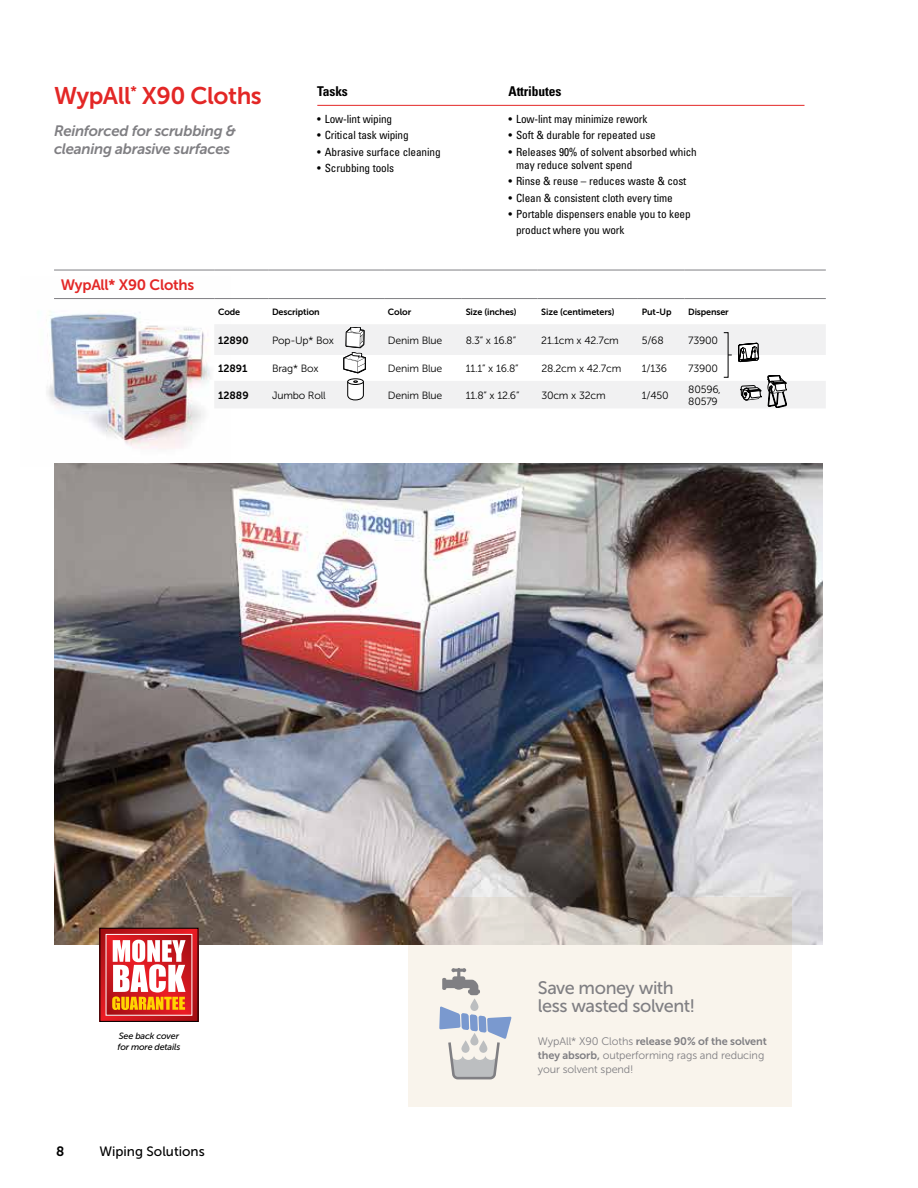
<style>
.page{position:relative;width:918px;height:1188px;background:#fff}
.page>*{position:absolute;margin:0;border:0;box-sizing:border-box;transform-origin:0 0}
.t1{font:24px "Museo Sans 700";letter-spacing:-.02em;color:#e32726}
.t2{font:18.15px/18px "Museo Sans 500";letter-spacing:-.025em;color:#807f83}
.t3{font:italic 15px/18px "Museo Sans 700";letter-spacing:-.02em;color:#807f83}
.t4{font:15px "Museo Sans 700";letter-spacing:-.02em;color:#e32726}
.t5{font:700 condensed 13.5px "Univers LT Std";letter-spacing:-.01em;color:#000}
.t6{font:13.5px "Museo Sans 500";color:#000}
.t7{font:13.5px "Museo Sans 700";color:#000}
.t8{font:condensed 11.25px/13.5px "Univers LT Std";letter-spacing:-.01em;color:#000}
.t9{font:10.95px/14.1px "Museo Sans 300";letter-spacing:-.01em;color:#807f83}
.t10{font:10.95px "Museo Sans 700";letter-spacing:-.01em;color:#807f83}
.t11{font:10.5px/12px "Museo Sans 300";letter-spacing:-.02em;color:#000}
.t12{font:10.5px "Museo Sans 700";color:#000}
.t13{font:9px "Museo Sans 700";letter-spacing:-.015em;color:#000}
.t14{font:italic 9px/10.5px "Museo Sans 500";letter-spacing:-.02em;color:#000}
.s1{font-family:"Museo Sans 300"}
.s2{font-family:"Museo Sans 700"}
</style>
<div class="page">
<img style="left:47px;top:312px;width:163px;height:137px">
<svg style="left:214px;top:324px;width:612px;height:84px;fill:#f1f1f2"></svg>
<hr style="left:54px;top:270px;width:160px;height:1px;background:#807f83">
<hr style="left:214px;top:270px;width:54px;height:1px;background:#807f83">
<hr style="left:268px;top:270px;width:116px;height:1px;background:#807f83">
<hr style="left:384px;top:270px;width:78px;height:1px;background:#807f83">
<hr style="left:462px;top:270px;width:75px;height:1px;background:#807f83">
<hr style="left:537px;top:270px;width:101px;height:1px;background:#807f83">
<hr style="left:638px;top:270px;width:46px;height:1px;background:#807f83">
<hr style="left:684px;top:270px;width:142px;height:1px;background:#807f83">
<hr style="left:462px;top:298px;width:75px;height:1px;background:#807f83">
<hr style="left:54px;top:298px;width:160px;height:1px;background:#807f83">
<hr style="left:214px;top:298px;width:54px;height:1px;background:#807f83">
<hr style="left:268px;top:298px;width:116px;height:1px;background:#807f83">
<hr style="left:384px;top:298px;width:78px;height:1px;background:#807f83">
<hr style="left:537px;top:298px;width:101px;height:1px;background:#807f83">
<hr style="left:638px;top:298px;width:46px;height:1px;background:#807f83">
<hr style="left:684px;top:298px;width:142px;height:1px;background:#807f83">
<svg style="left:343px;top:327px;width:23px;height:46px"></svg>
<div style="left:347px;top:379px;width:17px;height:6px;border:1px solid #000;border-radius:50%"></div>
<svg style="left:347px;top:381px;width:17px;height:19px"></svg>
<svg style="left:738px;top:343px;width:22px;height:20px"></svg>
<svg style="left:740px;top:385px;width:22px;height:15px"></svg>
<svg style="left:768px;top:375px;width:19px;height:33px"></svg>
<hr style="left:317px;top:105px;width:488px;height:1px;background:#e32726">
<img style="left:54px;top:463px;width:768px;height:482px">
<svg style="left:408px;top:897px;width:383px;height:210px;background:#ebe5dd"></svg>
<svg style="left:439px;top:968px;width:73px;height:112px;background:#d4d5d8"></svg>
<svg style="left:101px;top:930px;width:96px;height:90px;background:#ce373c"></svg>
<div style="left:99px;top:928px;width:100px;height:94px;border:1px solid #000"></div>
<svg style="left:108px;top:936px;width:82px;height:77px"></svg>
<svg style="left:112px;top:940px;width:74px;height:70px"></svg>
<h1 class="t1" style="left:54px;top:83px;width:209px">WypAll<sup>*</sup> X90 Cloths</h1>
<h3 class="t3" style="left:54px;top:122px;width:184px">Reinforced for scrubbing &amp; cleaning abrasive surfaces</h3>
<h3 class="t4" style="left:61px;top:276px;width:135px">WypAll* X90 Cloths</h3>
<p class="t5" style="left:317px;top:83px;width:32px">Tasks</p>
<p class="t8" style="left:317px;top:112px;width:76px">• Low-lint wiping</p>
<p class="t8" style="left:317px;top:129px;width:93px">• Critical task wiping</p>
<p class="t8" style="left:317px;top:145px;width:125px">• Abrasive surface cleaning</p>
<p class="t8" style="left:317px;top:161px;width:78px">• Scrubbing tools</p>
<p class="t5" style="left:509px;top:83px;width:54px">Attributes</p>
<p class="t8" style="left:509px;top:112px;width:140px">• Low-lint may minimize rework</p>
<p class="t8" style="left:509px;top:129px;width:149px">• Soft &amp; durable for repeated use</p>
<p class="t8" style="left:516px;top:145px;width:182px;text-indent:-8px">• Releases 90% of solvent absorbed which may reduce solvent spend</p>
<p class="t8" style="left:509px;top:174px;width:179px">• Rinse &amp; reuse – reduces waste &amp; cost</p>
<p class="t8" style="left:509px;top:191px;width:166px">• Clean &amp; consistent cloth every time</p>
<p class="t8" style="left:516px;top:205px;width:176px;line-height:16.5px;text-indent:-8px">• Portable dispensers enable you to keep product where you work</p>
<p class="t13" style="left:218px;top:307px;width:24px">Code</p>
<p class="t13" style="left:272px;top:307px;width:49px">Description</p>
<p class="t13" style="left:388px;top:307px;width:25px">Color</p>
<p class="t13" style="left:466px;top:307px;width:52px">Size (inches)</p>
<p class="t13" style="left:541px;top:307px;width:75px">Size (centimeters)</p>
<p class="t13" style="left:642px;top:307px;width:31px">Put-Up</p>
<p class="t13" style="left:688px;top:307px;width:42px">Dispenser</p>
<p class="t12" style="left:218px;top:334px;width:32px">12890</p>
<p class="t11" style="left:272px;top:334px;width:63px">Pop-Up* Box</p>
<p class="t11" style="left:388px;top:334px;width:56px">Denim Blue</p>
<p class="t11" style="left:466px;top:334px;width:52px">8.3” x 16.8”</p>
<p class="t11" style="left:541px;top:334px;width:79px">21.1cm x 42.7cm</p>
<p class="t11" style="left:642px;top:334px;width:23px">5/68</p>
<p class="t11" style="left:688px;top:334px;width:31px">73900</p>
<p class="t12" style="left:218px;top:362px;width:31px">12891</p>
<p class="t11" style="left:272px;top:362px;width:48px">Brag* Box</p>
<p class="t11" style="left:388px;top:362px;width:56px">Denim Blue</p>
<p class="t11" style="left:466px;top:362px;width:54px">11.1” x 16.8”</p>
<p class="t11" style="left:541px;top:362px;width:81px">28.2cm x 42.7cm</p>
<p class="t11" style="left:642px;top:362px;width:27px">1/136</p>
<p class="t11" style="left:688px;top:362px;width:31px">73900</p>
<p class="t12" style="left:218px;top:389px;width:32px">12889</p>
<p class="t11" style="left:272px;top:389px;width:55px">Jumbo Roll</p>
<p class="t11" style="left:388px;top:389px;width:56px">Denim Blue</p>
<p class="t11" style="left:466px;top:389px;width:55px">11.8” x 12.6”</p>
<p class="t11" style="left:541px;top:389px;width:66px">30cm x 32cm</p>
<p class="t11" style="left:642px;top:389px;width:28px">1/450</p>
<p class="t11" style="left:688px;top:383px;width:34px">80596,<br>80579</p>
<p class="t14" style="left:118px;top:1031px;width:64px">See back cover for more details</p>
<p class="t7" style="left:56px;top:1144px;width:10px">8</p>
<p class="t6" style="left:99px;top:1144px;width:107px">Wiping Solutions</p>
<h2 class="t2" style="left:538px;top:979px;width:159px">Save money with less wasted solvent!</h2>
<p class="t10" style="left:538px;top:1035px;width:231px"><span class="s1">WypAll* X90 Cloths</span> release 90% of the solvent</p>
<p class="t9" style="left:538px;top:1048px;width:228px"><span class="s2">they absorb,</span> outperforming rags and reducing your solvent spend!</p>
</div>
